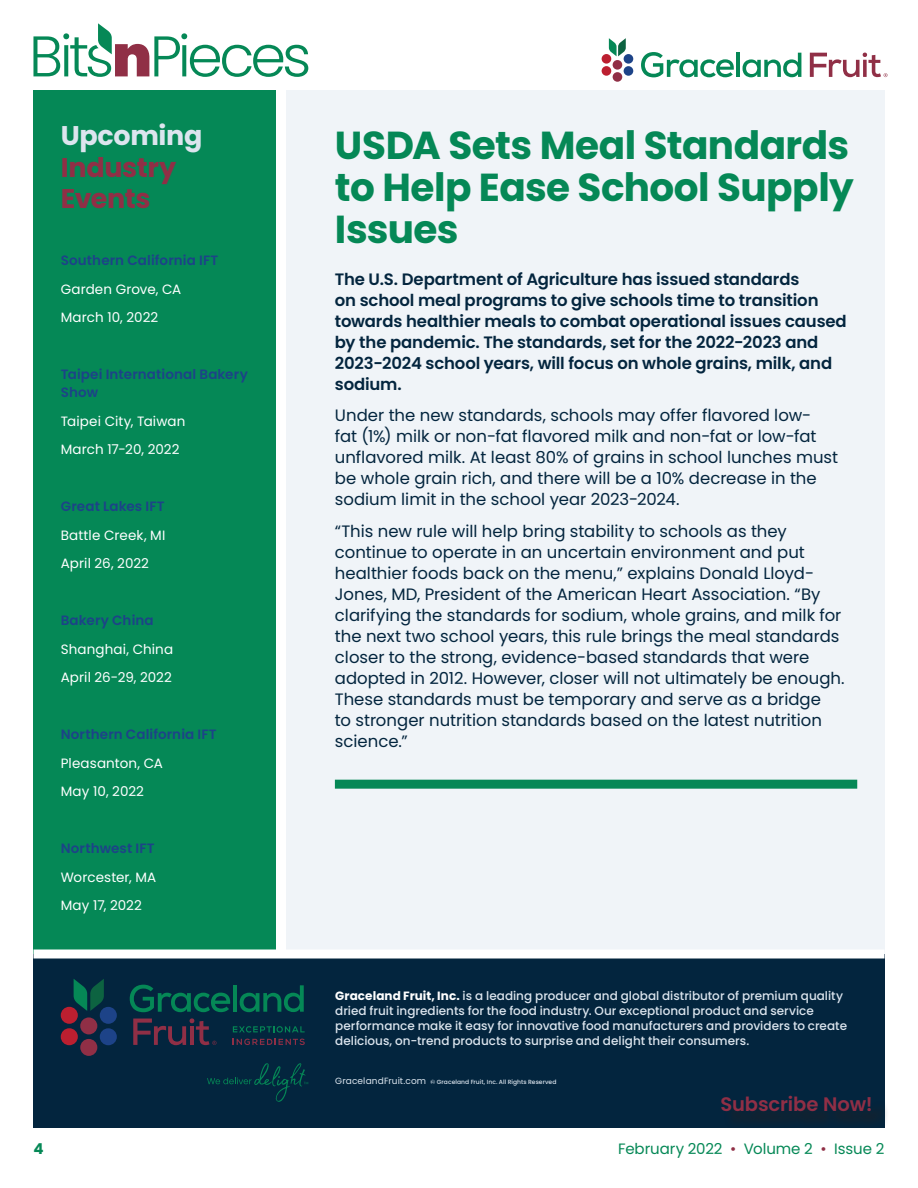
<style>
.page{position:relative;width:918px;height:1188px;background:#fff}
.page>*{position:absolute;margin:0;border:0;box-sizing:border-box;transform-origin:0 0}
.Head1{font:700 39px/42px "Poppins";letter-spacing:-.015em;color:#058856;text-align:justify}
.Sidebar_Head{font:700 27px/31.5px "Poppins";letter-spacing:-.015em;color:#902f46}
.t1{font:600 19.5px "Poppins";letter-spacing:-.005em;color:#902f46}
.Body1{font:16.5px/21px "Poppins";color:#03253e}
.Subhead_Under_Headli{font:600 16.5px/21px "Poppins";letter-spacing:-.01em;color:#03253e}
.t2{font:15px "Poppins";letter-spacing:-.005em;color:#058856}
.t3{font:700 15px "Poppins";color:#058856}
.Sidebar_Body{font:13.5px "Poppins";letter-spacing:.01em;color:#fff}
.Sidebar_Body-2{font:600 13.5px/18px "Poppins";letter-spacing:.01em;color:#1d4388}
.t4{font:500 12px/15px "Poppins";color:#dce5ee}
.t5{font:500 6px "Poppins";letter-spacing:.01em;color:#dce5ee}
.s1{color:#dce5ee}
.s2{font-weight:700;color:#fff}
.s3{font-weight:400;font-size:9px}
.s4{color:#902f46}
</style>
<div class="page">
<svg style="left:33px;top:23px;width:275px;height:54px"></svg>
<svg style="left:609px;top:38px;width:17px;height:18px"></svg>
<div style="left:624px;top:54px;width:9px;height:10px;background:#1d4388;border-radius:50%"></div>
<div style="left:624px;top:66px;width:9px;height:10px;background:#1d4388;border-radius:50%"></div>
<div style="left:613px;top:60px;width:9px;height:10px;background:#902f46;border-radius:50%"></div>
<div style="left:613px;top:72px;width:9px;height:10px;background:#902f46;border-radius:50%"></div>
<div style="left:602px;top:54px;width:9px;height:10px;background:#bc1f30;border-radius:50%"></div>
<div style="left:602px;top:66px;width:9px;height:10px;background:#bc1f30;border-radius:50%"></div>
<svg style="left:641px;top:52px;width:93px;height:25px"></svg>
<hr style="left:736px;top:53px;width:4px;height:24px;background:#058856">
<svg style="left:743px;top:53px;width:58px;height:24px"></svg>
<svg style="left:810px;top:52px;width:78px;height:25px"></svg>
<div style="left:286px;top:90px;width:599px;height:1037px;background:#f0f4f8"></div>
<div style="left:33px;top:90px;width:243px;height:1037px;background:#058856"></div>
<div style="left:33px;top:954px;width:852px;height:173px;background:#03253e"></div>
<div style="left:33px;top:950px;width:852px;height:8px;background:#fff"></div>
<svg style="left:207px;top:1063px;width:101px;height:39px"></svg>
<svg style="left:74px;top:979px;width:30px;height:32px"></svg>
<div style="left:100px;top:1007px;width:17px;height:17px;background:#1d4388;border-radius:50%"></div>
<div style="left:100px;top:1028px;width:17px;height:17px;background:#1d4388;border-radius:50%"></div>
<div style="left:80px;top:1017px;width:17px;height:17px;background:#902f46;border-radius:50%"></div>
<div style="left:80px;top:1039px;width:17px;height:17px;background:#902f46;border-radius:50%"></div>
<div style="left:61px;top:1007px;width:17px;height:17px;background:#bc1f30;border-radius:50%"></div>
<div style="left:61px;top:1028px;width:17px;height:17px;background:#bc1f30;border-radius:50%"></div>
<svg style="left:233px;top:1026px;width:72px;height:7px"></svg>
<svg style="left:233px;top:1039px;width:72px;height:6px"></svg>
<svg style="left:133px;top:1018px;width:84px;height:27px"></svg>
<hr style="left:233px;top:985px;width:4px;height:27px;background:#058856">
<svg style="left:240px;top:985px;width:64px;height:27px"></svg>
<svg style="left:130px;top:985px;width:100px;height:27px"></svg>
<div style="left:335px;top:780px;width:522px;height:9px;background:#058856"></div>
<div style="left:724px;top:1099px;width:165px;height:31px;background:#07243a"></div>
<p class="Sidebar_Head" style="left:61px;top:120px;width:143px"><span class="s1">Upcoming<br></span>Industry<br>Events</p>
<p class="Sidebar_Body-2" style="left:61px;top:252px;width:159px">Southern California IFT</p>
<p class="Sidebar_Body" style="left:61px;top:281px;width:122px">Garden Grove, CA</p>
<p class="Sidebar_Body" style="left:61px;top:310px;width:99px">March 10, 2022</p>
<p class="Sidebar_Body-2" style="left:61px;top:366px;width:189px">Taipei International Bakery<br>Show</p>
<p class="Sidebar_Body" style="left:61px;top:413px;width:126px">Taipei City, Taiwan</p>
<p class="Sidebar_Body" style="left:61px;top:442px;width:120px">March 17-20, 2022</p>
<p class="Sidebar_Body-2" style="left:61px;top:498px;width:105px">Great Lakes IFT</p>
<p class="Sidebar_Body" style="left:61px;top:527px;width:106px">Battle Creek, MI</p>
<p class="Sidebar_Body" style="left:61px;top:556px;width:90px">April 26, 2022</p>
<p class="Sidebar_Body-2" style="left:61px;top:612px;width:95px">Bakery China</p>
<p class="Sidebar_Body" style="left:61px;top:641px;width:114px">Shanghai, China</p>
<p class="Sidebar_Body" style="left:61px;top:670px;width:113px">April 26-29, 2022</p>
<p class="Sidebar_Body-2" style="left:61px;top:726px;width:158px">Northern California IFT</p>
<p class="Sidebar_Body" style="left:61px;top:755px;width:104px">Pleasanton, CA</p>
<p class="Sidebar_Body" style="left:61px;top:784px;width:85px">May 10, 2022</p>
<p class="Sidebar_Body-2" style="left:61px;top:840px;width:95px">Northwest IFT</p>
<p class="Sidebar_Body" style="left:61px;top:869px;width:97px">Worcester, MA</p>
<p class="Sidebar_Body" style="left:61px;top:898px;width:83px">May 17, 2022</p>
<p class="Head1" style="left:335px;top:124px;width:520px">USDA Sets Meal Standards to Help Ease School Supply Issues</p>
<p class="Subhead_Under_Headli" style="left:335px;top:268px;width:513px">The U.S. Department of Agriculture has issued standards<br>on school meal programs to give schools time to transition towards healthier meals to combat operational issues caused by the pandemic. The standards, set for the 2022-2023 and 2023-2024 school years, will focus on whole grains, milk, and sodium.</p>
<p class="Body1" style="left:335px;top:405px;width:505px">Under the new standards, schools may offer flavored low-<br>fat (1%) milk or non-fat flavored milk and non-fat or low-fat unflavored milk. At least 80% of grains in school lunches must be whole grain rich, and there will be a 10% decrease in the sodium limit in the school year 2023-2024.</p>
<p class="Body1" style="left:335px;top:520px;width:511px">“This new rule will help bring stability to schools as they continue to operate in an uncertain environment and put healthier foods back on the menu,” explains Donald Lloyd-Jones, MD, President of the American Heart Association. “By clarifying the standards for sodium, whole grains, and milk for the next two school years, this rule brings the meal standards closer to the strong, evidence-based standards that were adopted in 2012. However, closer will not ultimately be enough.<br>These standards must be temporary and serve as a bridge<br>to stronger nutrition standards based on the latest nutrition science.”</p>
<p class="t4" style="left:335px;top:989px;width:513px"><span class="s2">Graceland Fruit, Inc.</span> is a leading producer and global distributor of premium quality dried fruit ingredients for the food industry. Our exceptional product and service performance make it easy for innovative food manufacturers and providers to create delicious, on-trend products to surprise and delight their consumers.</p>
<p class="t5" style="left:335px;top:1079px;width:223px"><span class="s3">GracelandFruit.com</span> © Graceland Fruit, Inc. All Rights Reserved</p>
<p class="t1" style="left:720px;top:1093px;width:154px">Subscribe Now!</p>
<p class="t3" style="left:33px;top:1140px;width:12px">4</p>
<p class="t2" style="left:618px;top:1140px;width:268px">February 2022 <span class="s4">•</span> Volume 2 <span class="s4">•</span> Issue 2</p>
</div>
